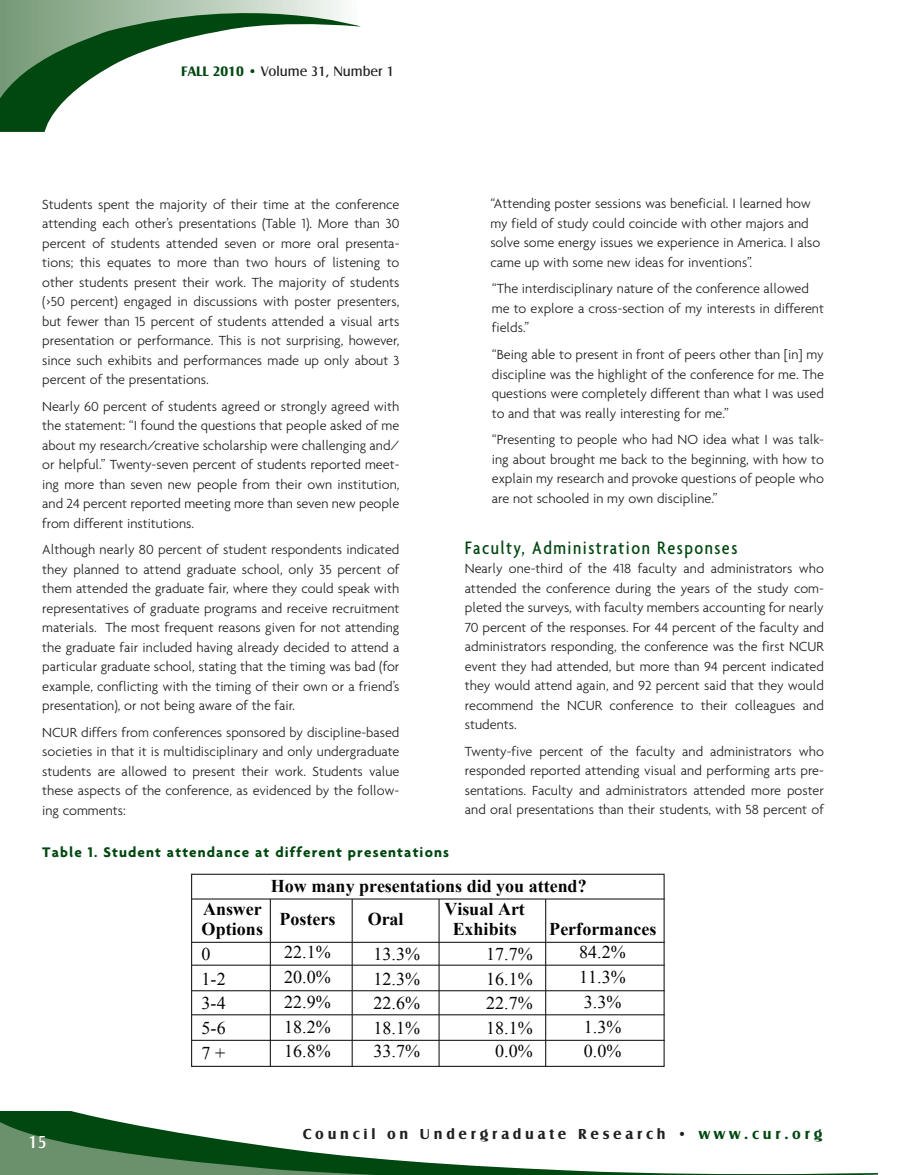
<style>
.page{position:relative;width:905px;height:1175px;background:#fff}
.page>*{position:absolute;margin:0;border:0;box-sizing:border-box;transform-origin:0 0}
.t1{font:500 condensed 19.5px "Agenda";letter-spacing:.075em;color:#004710}
.t2{font:18px "Times New Roman";color:#040503}
.t3{font:700 18px/20.5px "Times New Roman";color:#040503}
.t4{font:18px "Castle EF";color:#fff}
.t5{font:700 15px "Agenda";letter-spacing:.075em;color:#004710}
.t6{font:700 15px "Castle EF";letter-spacing:.25em;color:#231f20}
.t7{font:300 14.25px/19.5px "Agenda";color:#231f20;text-align:justify}
.t8{font:14.25px "Castle EF";color:#231f20}
.s1{font-weight:700;color:#004710}
.s2{color:#004710}
</style>
<div class="page">
<svg style="left:0;top:0;width:361px;height:132px"></svg>
<svg style="left:0;top:1111px;width:878px;height:63px"></svg>
<div style="left:191px;top:873px;width:473px;height:193px;border:1px solid #231f20"></div>
<hr style="left:191px;top:898px;width:473px;height:1px;background:#231f20">
<hr style="left:191px;top:941px;width:473px;height:2px;background:#231f20">
<hr style="left:191px;top:964px;width:473px;height:1px;background:#231f20">
<hr style="left:191px;top:990px;width:473px;height:1px;background:#231f20">
<hr style="left:191px;top:1014px;width:473px;height:1px;background:#231f20">
<hr style="left:191px;top:1039px;width:473px;height:1px;background:#231f20">
<hr style="left:270px;top:899px;width:1px;height:167px;background:#231f20">
<hr style="left:351px;top:899px;width:2px;height:167px;background:#231f20">
<hr style="left:438px;top:899px;width:1px;height:167px;background:#231f20">
<hr style="left:545px;top:899px;width:1px;height:167px;background:#231f20">
<p class="t8" style="left:181px;top:64px;width:214px"><span class="s1">fall 2010 •</span> Volume 31, Number 1</p>
<p class="t7" style="left:42px;top:194px;width:359px">Students spent the majority of their time at the conference attending each other’s presentations (Table 1). More than 30 percent of students attended seven or more oral presenta&shy;tions; this equates to more than two hours of listening to other students present their work. The majority of students (&gt;50 percent) engaged in discussions with poster presenters, but fewer than 15 percent of students attended a visual arts presentation or performance. This is not surprising, however, since such exhibits and performances made up only about 3 percent of the presentations.</p>
<p class="t7" style="left:42px;top:396px;width:359px">Nearly 60 percent of students agreed or strongly agreed with the statement: “I found the questions that people asked of me about my research/creative scholarship were challenging and/ or helpful.” Twenty-seven percent of students reported meet&shy;ing more than seven new people from their own institution, and 24 percent reported meeting more than seven new people from different institutions.</p>
<p class="t7" style="left:42px;top:539px;width:359px">Although nearly 80 percent of student respondents indicated they planned to attend graduate school, only 35 percent of them attended the graduate fair, where they could speak with representatives of graduate programs and receive recruitment materials. The most frequent reasons given for not attending the graduate fair included having already decided to attend a particular graduate school, stating that the timing was bad (for example, conflicting with the timing of their own or a friend’s presentation), or not being aware of the fair.</p>
<p class="t7" style="left:42px;top:722px;width:359px">NCUR differs from conferences sponsored by discipline-based societies in that it is multidisciplinary and only undergraduate students are allowed to present their work. Students value these aspects of the conference, as evidenced by the follow&shy;ing comments:</p>
<p class="t5" style="left:42px;top:843px;width:408px">Table 1. Student attendance at different presentations</p>
<p class="t7" style="left:490px;top:194px;width:331px;text-align:left">“Attending poster sessions was beneficial. I learned how my field of study could coincide with other majors and solve some energy issues we experience in America. I also came up with some new ideas for inventions”.</p>
<p class="t7" style="left:492px;top:279px;width:333px;text-align:left">“The interdisciplinary nature of the conference allowed me to explore a cross-section of my interests in different fields.”</p>
<p class="t7" style="left:492px;top:344px;width:333px">“Being able to present in front of peers other than [in] my discipline was the highlight of the conference for me. The questions were completely different than what I was used to and that was really interesting for me.”</p>
<p class="t7" style="left:492px;top:429px;width:333px">“Presenting to people who had NO idea what I was talk&shy;ing about brought me back to the beginning, with how to explain my research and provoke questions of people who are not schooled in my own discipline.”</p>
<h1 class="t1" style="left:465px;top:536px;width:274px">Faculty, Administration Responses</h1>
<p class="t7" style="left:465px;top:558px;width:360px">Nearly one-third of the 418 faculty and administrators who attended the conference during the years of the study com&shy;pleted the surveys, with faculty members accounting for nearly 70 percent of the responses. For 44 percent of the faculty and administrators responding, the conference was the first NCUR event they had attended, but more than 94 percent indicated they would attend again, and 92 percent said that they would recommend the NCUR conference to their colleagues and students.</p>
<p class="t7" style="left:465px;top:741px;width:360px">Twenty-five percent of the faculty and administrators who responded reported attending visual and performing arts pre&shy;sentations. Faculty and administrators attended more poster and oral presentations than their students, with 58 percent of</p>
<p class="t3" style="left:271px;top:875px;width:317px">How many presentations did you attend?</p>
<p class="t3" style="left:202px;top:898px;width:63px">Answer<br>Options</p>
<p class="t3" style="left:279px;top:908px;width:57px">Posters</p>
<p class="t3" style="left:367px;top:908px;width:37px">Oral</p>
<p class="t3" style="left:444px;top:898px;width:82px;text-align:center">Visual Art<br>Exhibits</p>
<p class="t3" style="left:549px;top:918px;width:109px">Performances</p>
<p class="t4" style="left:29px;top:1132px;width:20px">15</p>
<p class="t2" style="left:202px;top:942px;width:10px">0</p>
<p class="t2" style="left:284px;top:940px;width:48px">22.1%</p>
<p class="t2" style="left:373px;top:942px;width:48px">13.3%</p>
<p class="t2" style="left:486px;top:942px;width:48px">17.7%</p>
<p class="t2" style="left:579px;top:940px;width:48px">84.2%</p>
<p class="t2" style="left:202px;top:966px;width:26px">1-2</p>
<p class="t2" style="left:284px;top:965px;width:48px">20.0%</p>
<p class="t2" style="left:373px;top:966px;width:48px">12.3%</p>
<p class="t2" style="left:486px;top:966px;width:48px">16.1%</p>
<p class="t2" style="left:579px;top:965px;width:48px">11.3%</p>
<p class="t2" style="left:202px;top:991px;width:26px">3-4</p>
<p class="t2" style="left:284px;top:989px;width:48px">22.9%</p>
<p class="t2" style="left:373px;top:991px;width:48px">22.6%</p>
<p class="t2" style="left:486px;top:991px;width:48px">22.7%</p>
<p class="t2" style="left:583px;top:989px;width:39px">3.3%</p>
<p class="t2" style="left:202px;top:1016px;width:26px">5-6</p>
<p class="t2" style="left:284px;top:1014px;width:48px">18.2%</p>
<p class="t2" style="left:373px;top:1016px;width:48px">18.1%</p>
<p class="t2" style="left:486px;top:1016px;width:48px">18.1%</p>
<p class="t2" style="left:583px;top:1014px;width:39px">1.3%</p>
<p class="t2" style="left:202px;top:1041px;width:25px">7 +</p>
<p class="t2" style="left:284px;top:1039px;width:48px">16.8%</p>
<p class="t2" style="left:373px;top:1039px;width:48px">33.7%</p>
<p class="t2" style="left:495px;top:1039px;width:39px">0.0%</p>
<p class="t2" style="left:583px;top:1039px;width:39px">0.0%</p>
<p class="t6" style="left:303px;top:1125px;width:521px">Council on Undergraduate Research • <span class="s2">www.cur.org</span></p>
</div>
